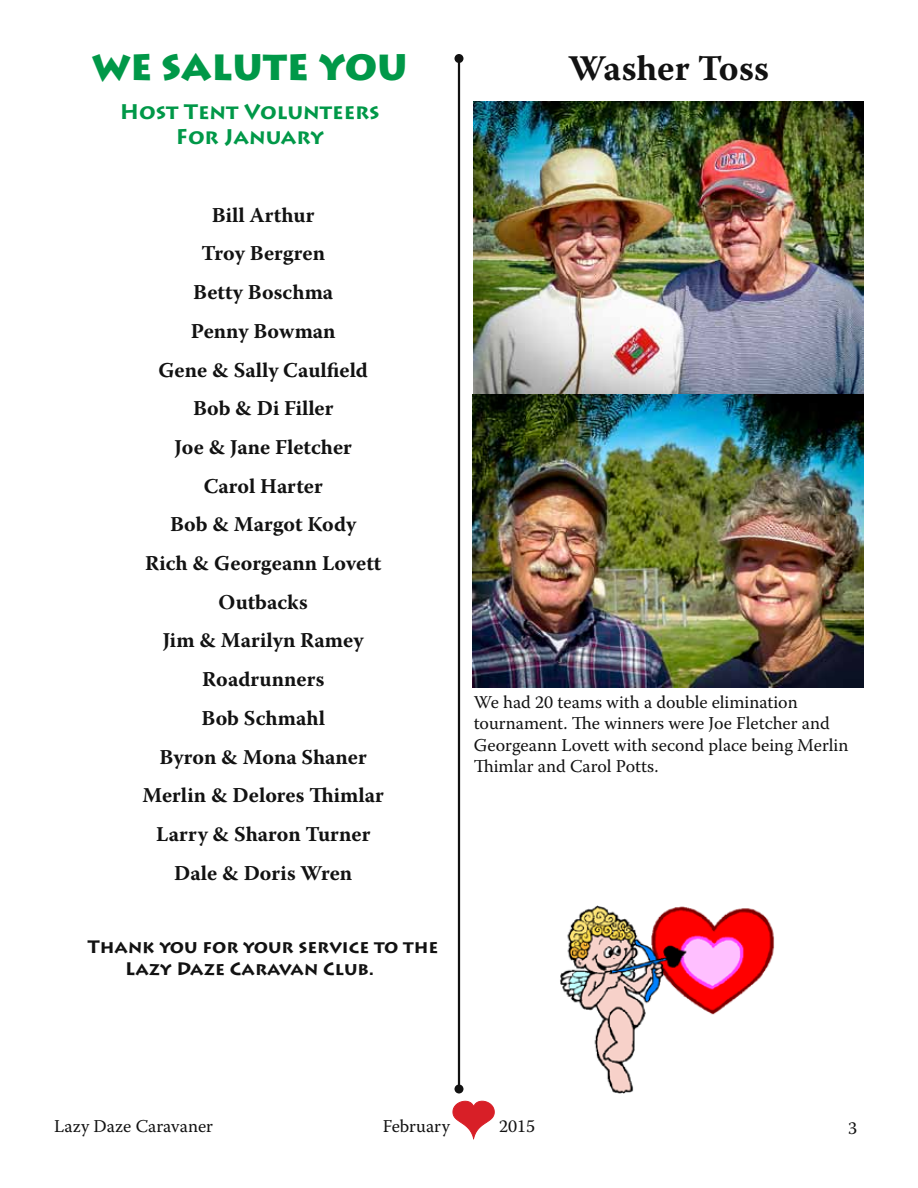
<style>
.page{position:relative;width:918px;height:1188px;background:#fff}
.page>*{position:absolute;margin:0;border:0;box-sizing:border-box;transform-origin:0 0}
.t1{font:900 36px "Lithos Pro";color:#009848}
.t2{font:700 36px "Warnock Pro";color:#121212}
.t3{font:700 21px/38.7px "Warnock Pro";color:#121212;text-align:center}
.t4{font:700 21px/25.2px "Lithos Pro";color:#009848;text-align:center}
.t5{font:18px/21.6px "Warnock Pro";color:#121212}
.t6{font:700 18px/21.6px "Lithos Pro";color:#121212}
</style>
<div class="page">
<svg style="left:453px;top:1101px;width:41px;height:38px"></svg>
<hr style="left:458px;top:58px;width:2px;height:1031px;background:#121212">
<div style="left:454px;top:54px;width:10px;height:9px;background:#121212;border-radius:50%"></div>
<svg style="left:454px;top:1084px;width:10px;height:10px"></svg>
<img style="left:560px;top:905px;width:215px;height:189px">
<img style="left:474px;top:102px;width:390px;height:292px">
<img style="left:472px;top:394px;width:392px;height:294px">
<h1 class="t1" style="left:92px;top:45px;width:317px">WE SALUTE YOU</h1>
<p class="t4" style="left:120px;top:100px;width:261px">H ost Tent Volunteers<br>For January</p>
<p class="t3" style="left:142px;top:195px;width:243px">Bill Arthur<br>Troy Bergren<br>Betty Boschma<br>Penny Bowman<br>Gene &amp; Sally Caulfield<br>Bob &amp; Di Filler<br>Joe &amp; Jane Fletcher<br>Carol Harter<br>Bob &amp; Margot Kody<br>Rich &amp; Georgeann Lovett<br>Outbacks<br>Jim &amp; Marilyn Ramey<br>Roadrunners<br>Bob Schmahl<br>Byron &amp; Mona Shaner<br>Merlin &amp; Delores Thimlar<br>Larry &amp; Sharon Turner<br>Dale &amp; Doris Wren</p>
<p class="t6" style="left:125px;top:937px;width:315px;text-indent:-37px">Thank you for your service to the<br>Lazy Daze Caravan Club.</p>
<h1 class="t2" style="left:569px;top:47px;width:202px">Washer Toss</h1>
<p class="t5" style="left:474px;top:691px;width:376px">We had 20 teams with a double elimination tournament. The winners were Joe Fletcher and Georgeann Lovett with second place being Merlin Thimlar and Carol Potts.</p>
<p class="t5" style="left:54px;top:1115px;width:161px">Lazy Daze Caravaner</p>
<p class="t5" style="left:383px;top:1115px;width:69px">February</p>
<p class="t5" style="left:499px;top:1115px;width:38px">2015</p>
<p class="t5" style="left:848px;top:1117px;width:11px">3</p>
</div>
